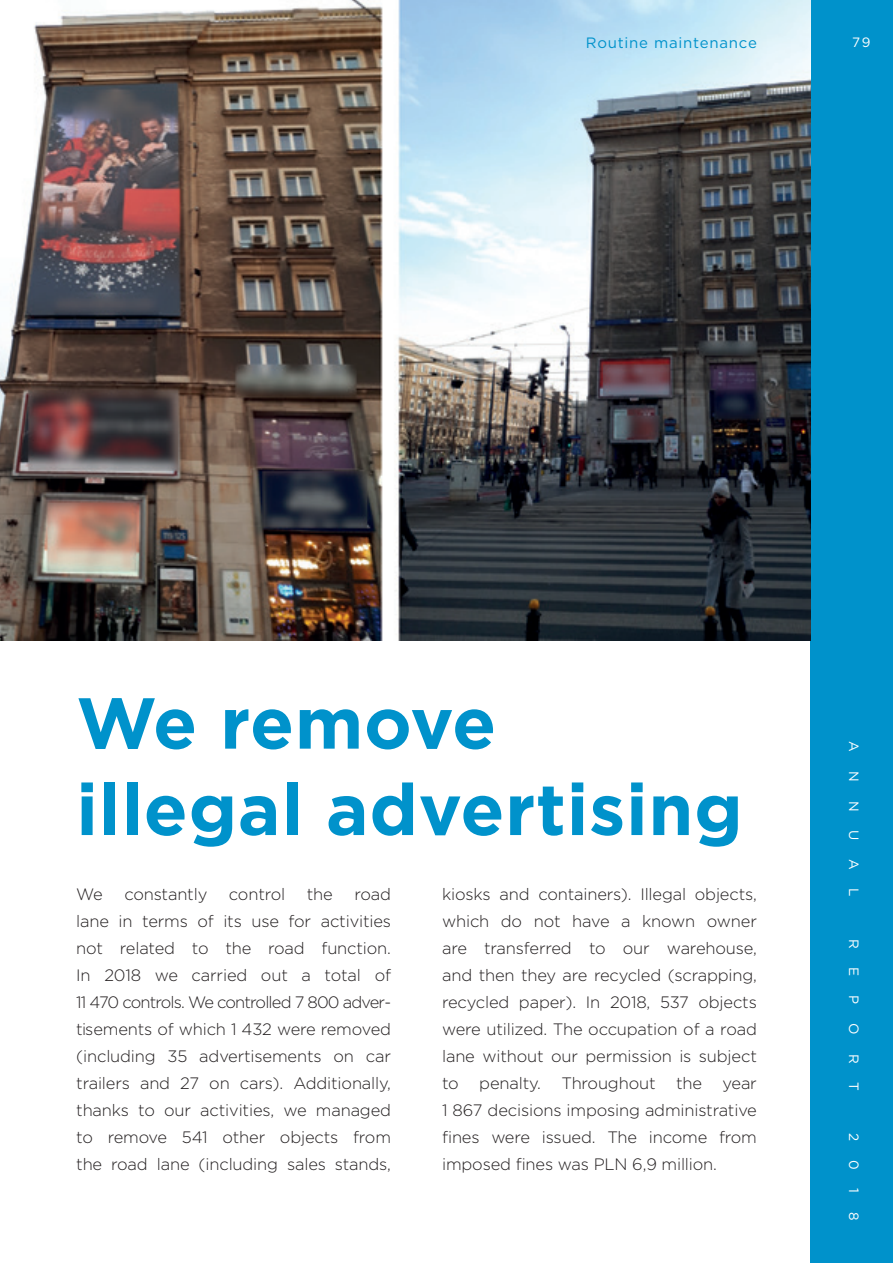
<style>
.page{position:relative;width:893px;height:1263px;background:#fff}
.page>*{position:absolute;margin:0;border:0;box-sizing:border-box;transform-origin:0 0}
.t1{font:700 72px "Gotham";letter-spacing:.01em;color:#0092cb}
.t2{font:700 72px "Gotham";letter-spacing:-.01em;color:#0092cb}
.t3{font:300 16.5px/27px "Gotham";letter-spacing:-.01em;color:#231f20;text-align:justify}
.t4{font:15px "Gotham";letter-spacing:.05em;color:#0092cb}
.t5{font:13.5px "Gotham";color:#fff}
</style>
<div class="page">
<div style="left:810px;top:0;width:83px;height:1263px;background:#0092cb"></div>
<img style="left:0;top:0;width:810px;height:640px">
<p class="t4" style="left:586px;top:33px;width:172px">Routine maintenance</p>
<p class="t5" style="left:852px;top:34px;width:20px">79</p>
<p class="t2" style="left:76px;top:675px;width:421px">We remove</p>
<p class="t1" style="left:76px;top:762px;width:668px">illegal advertising</p>
<p class="t3" style="left:76px;top:880px;width:316px;text-indent:278px">road lane in terms of its use for activities not related to the road function.<br>In 2018 we carried out a total of 11 470 controls. We controlled 7 800 adver&shy;tisements of which 1 432 were removed (including 35 advertisements on car trailers and 27 on cars). Additionally, thanks to our activities, we managed to remove 541 other objects from the road lane (including sales stands,</p>
<p class="t3" style="left:442px;top:880px;width:316px">kiosks and containers). Illegal objects, which do not have a known owner are transferred to our warehouse, and then they are recycled (scrapping, recycled paper). In 2018, 537 objects were utilized. The occupation of a road lane without our permission is subject to penalty. Throughout the year 1 867 decisions imposing administrative fines were issued. The income from imposed fines was PLN 6,9 million.</p>
<p class="t3" style="left:76px;top:880px;width:28px">We</p>
<p class="t3" style="left:124px;top:880px;width:84px">constantly</p>
<p class="t3" style="left:229px;top:880px;width:58px">control</p>
<p class="t3" style="left:307px;top:880px;width:28px">the</p>
<p class="t5" style="left:863px;top:741px;width:12px;rotate:90deg">A</p>
<p class="t5" style="left:863px;top:771px;width:12px;rotate:90deg">N</p>
<p class="t5" style="left:863px;top:800px;width:12px;rotate:90deg">N</p>
<p class="t5" style="left:863px;top:830px;width:12px;rotate:90deg">U</p>
<p class="t5" style="left:863px;top:859px;width:12px;rotate:90deg">A</p>
<p class="t5" style="left:863px;top:888px;width:10px;rotate:90deg">L</p>
<p class="t5" style="left:863px;top:939px;width:11px;rotate:90deg">R</p>
<p class="t5" style="left:863px;top:967px;width:11px;rotate:90deg">E</p>
<p class="t5" style="left:863px;top:995px;width:11px;rotate:90deg">P</p>
<p class="t5" style="left:863px;top:1023px;width:13px;rotate:90deg">O</p>
<p class="t5" style="left:863px;top:1053px;width:11px;rotate:90deg">R</p>
<p class="t5" style="left:863px;top:1082px;width:10px;rotate:90deg">T</p>
<p class="t5" style="left:863px;top:1133px;width:10px;rotate:90deg">2</p>
<p class="t5" style="left:863px;top:1160px;width:11px;rotate:90deg">0</p>
<p class="t5" style="left:863px;top:1188px;width:6px;rotate:90deg">1</p>
<p class="t5" style="left:863px;top:1212px;width:10px;rotate:90deg">8</p>
</div>
